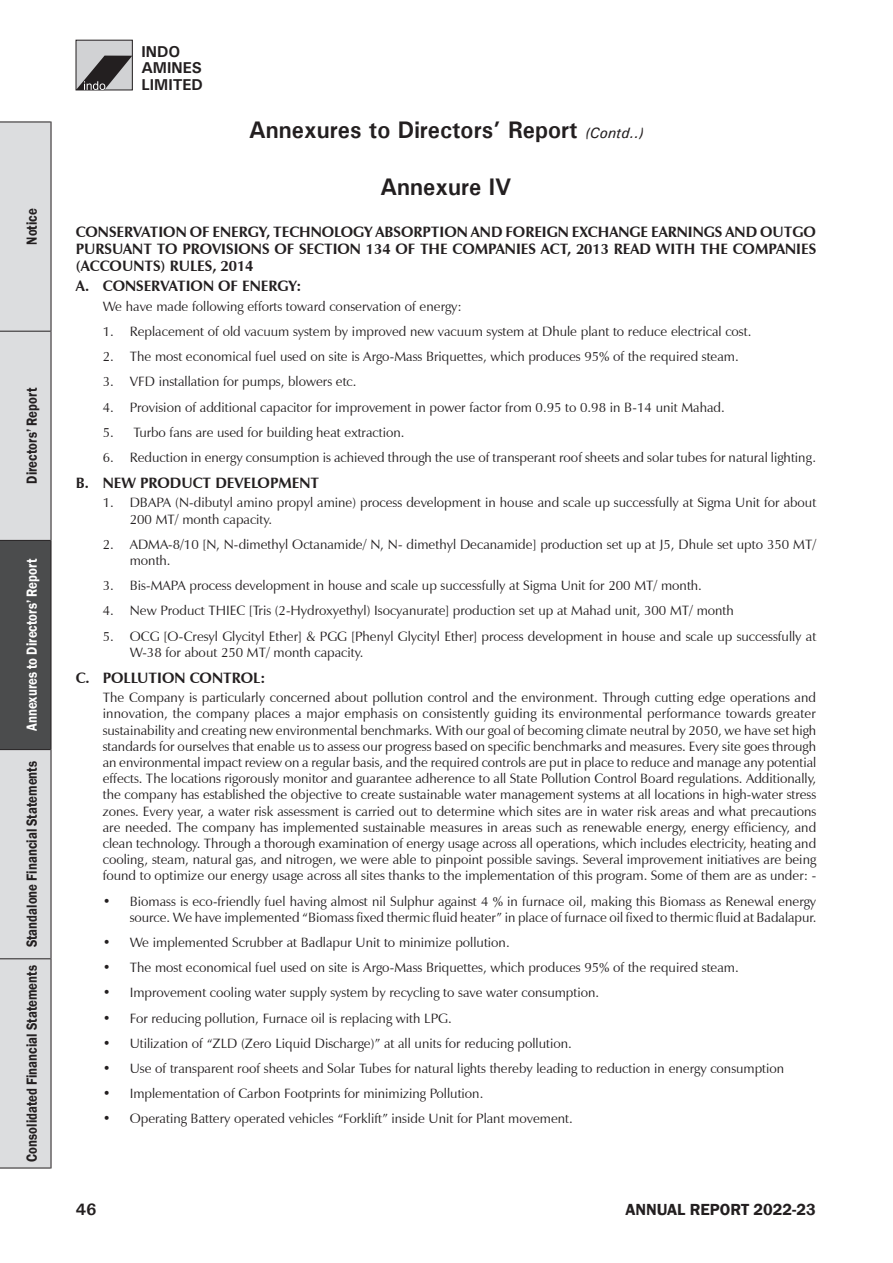
<style>
.page{position:relative;width:893px;height:1263px;background:#fff}
.page>*{position:absolute;margin:0;border:0;box-sizing:border-box;transform-origin:0 0}
.Main_Head_for_Master{font:700 24px "Univers";color:#231f20;scale:.95 1}
.t1{font:600 16.5px "Franklin Gothic";color:#231f20}
.t2{font:700 16.5px "Univers";color:#231f20}
.t3{font:700 15.75px/16.5px "Univers";color:#231f20}
.Head-bk{font:700 15px/17.2px "Zapf Humanist 601 BT";color:#231f20;text-align:justify}
.t4{font:600 15px "Franklin Gothic";color:#231f20;scale:.85 1}
.Head-blk{font:700 15px "Zapf Humanist 601 BT";color:#231f20}
.t5{font:600 15px "Franklin Gothic";color:#fff;scale:.85 1}
.tab-2{font:13.5px/16.2px "Zapf Humanist 601 BT";color:#231f20}
.tab-1{font:13.5px/16.2px "Zapf Humanist 601 BT";color:#231f20;text-align:justify}
.s1{font-weight:400;font-style:italic;font-size:15px}
</style>
<div class="page">
<div style="left:76px;top:40px;width:56px;height:50px;background:#d1d2d4"></div>
<div style="left:76px;top:40px;width:57px;height:50px;border:1px solid #231f20"></div>
<svg style="left:76px;top:56px;width:56px;height:34px"></svg>
<div style="left:0;top:123px;width:51px;height:1044px;background:#dcdddf"></div>
<div style="left:0;top:541px;width:51px;height:208px;background:#4b4c4d"></div>
<hr style="left:0;top:1167px;width:51px;height:1px;background:#231f20">
<hr style="left:51px;top:959px;width:1px;height:209px;background:#231f20">
<hr style="left:0;top:958px;width:51px;height:1px;background:#231f20">
<hr style="left:51px;top:750px;width:1px;height:209px;background:#231f20">
<hr style="left:0;top:749px;width:51px;height:1px;background:#231f20">
<hr style="left:51px;top:540px;width:1px;height:210px;background:#231f20">
<hr style="left:0;top:540px;width:51px;height:1px;background:#231f20">
<hr style="left:51px;top:331px;width:1px;height:209px;background:#231f20">
<hr style="left:0;top:331px;width:51px;height:1px;background:#231f20">
<hr style="left:0;top:122px;width:51px;height:1px;background:#231f20">
<hr style="left:51px;top:122px;width:1px;height:209px;background:#231f20">
<p class="t4" style="left:23px;top:245px;width:44px;rotate:-90deg">Notice</p>
<p class="t4" style="left:23px;top:484px;width:114px;rotate:-90deg">Directors’ Report</p>
<p class="t5" style="left:23px;top:731px;width:204px;rotate:-90deg">Annexures to Directors’ Report</p>
<p class="t4" style="left:23px;top:1161px;width:473px;rotate:-90deg">Consolidated Financial Statements Standalone Financial Statements</p>
<p class="t3" style="left:141px;top:43px;width:63px">INDO<br>AMINES<br>LIMITED</p>
<h1 class="Main_Head_for_Master" style="left:249px;top:115px;width:417px">Annexures to Directors’ Report <span class="s1">(Contd..)</span></h1>
<p class="Main_Head_for_Master" style="left:380px;top:172px;width:140px">Annexure IV</p>
<p class="Head-bk" style="left:76px;top:223px;width:742px">CONSERVATION OF ENERGY, TECHNOLOGY ABSORPTION AND FOREIGN EXCHANGE EARNINGS AND OUTGO PURSUANT TO PROVISIONS OF SECTION 134 OF THE COMPANIES ACT, 2013 READ WITH THE COMPANIES (ACCOUNTS) RULES, 2014</p>
<p class="Head-blk" style="left:76px;top:277px;width:227px">A. CONSERVATION OF ENERGY:</p>
<p class="tab-1" style="left:103px;top:298px;width:361px">We have made following efforts toward conservation of energy:</p>
<p class="tab-2" style="left:103px;top:323px;width:650px">1. Replacement of old vacuum system by improved new vacuum system at Dhule plant to reduce electrical cost.</p>
<p class="tab-2" style="left:103px;top:348px;width:638px">2. The most economical fuel used on site is Argo-Mass Briquettes, which produces 95% of the required steam.</p>
<p class="tab-2" style="left:103px;top:374px;width:255px">3. VFD installation for pumps, blowers etc.</p>
<p class="tab-2" style="left:103px;top:399px;width:624px">4. Provision of additional capacitor for improvement in power factor from 0.95 to 0.98 in B-14 unit Mahad.</p>
<p class="tab-2" style="left:103px;top:424px;width:303px">5. Turbo fans are used for building heat extraction.</p>
<p class="tab-2" style="left:103px;top:449px;width:715px">6. Reduction in energy consumption is achieved through the use of transperant roof sheets and solar tubes for natural lighting.</p>
<p class="Head-blk" style="left:76px;top:474px;width:245px">B. NEW PRODUCT DEVELOPMENT</p>
<p class="tab-2" style="left:130px;top:495px;width:688px;text-indent:-27px">1. DBAPA (N-dibutyl amino propyl amine) process development in house and scale up successfully at Sigma Unit for about<br>200 MT/ month capacity.</p>
<p class="tab-2" style="left:130px;top:536px;width:688px;text-indent:-27px">2. ADMA-8/10 [N, N-dimethyl Octanamide/ N, N- dimethyl Decanamide] production set up at J5, Dhule set upto 350 MT/ month.</p>
<p class="tab-2" style="left:103px;top:577px;width:601px">3. Bis-MAPA process development in house and scale up successfully at Sigma Unit for 200 MT/ month.</p>
<p class="tab-2" style="left:103px;top:603px;width:633px">4. New Product THIEC [Tris (2-Hydroxyethyl) Isocyanurate] production set up at Mahad unit, 300 MT/ month</p>
<p class="tab-2" style="left:130px;top:628px;width:688px;text-indent:-27px">5. OCG [O-Cresyl Glycityl Ether] &amp; PGG [Phenyl Glycityl Ether] process development in house and scale up successfully at<br>W-38 for about 250 MT/ month capacity.</p>
<p class="Head-blk" style="left:76px;top:669px;width:191px">C. POLLUTION CONTROL:</p>
<p class="tab-1" style="left:103px;top:689px;width:715px">The Company is particularly concerned about pollution control and the environment. Through cutting edge operations and innovation, the company places a major emphasis on consistently guiding its environmental performance towards greater sustainability and creating new environmental benchmarks. With our goal of becoming climate neutral by 2050, we have set high standards for ourselves that enable us to assess our progress based on specific benchmarks and measures. Every site goes through an environmental impact review on a regular basis, and the required controls are put in place to reduce and manage any potential effects. The locations rigorously monitor and guarantee adherence to all State Pollution Control Board regulations. Additionally, the company has established the objective to create sustainable water management systems at all locations in high-water stress zones. Every year, a water risk assessment is carried out to determine which sites are in water risk areas and what precautions are needed. The company has implemented sustainable measures in areas such as renewable energy, energy efficiency, and clean technology. Through a thorough examination of energy usage across all operations, which includes electricity, heating and cooling, steam, natural gas, and nitrogen, we were able to pinpoint possible savings. Several improvement initiatives are being found to optimize our energy usage across all sites thanks to the implementation of this program. Some of them are as under: -</p>
<p class="tab-2" style="left:103px;top:893px;width:715px;text-align:right">• Biomass is eco-friendly fuel having almost nil Sulphur against 4 % in furnace oil, making this Biomass as Renewal energy source. We have implemented “Biomass fixed thermic fluid heater” in place of furnace oil fixed to thermic fluid at Badalapur.</p>
<p class="tab-2" style="left:103px;top:934px;width:408px">• We implemented Scrubber at Badlapur Unit to minimize pollution.</p>
<p class="tab-2" style="left:103px;top:959px;width:638px">• The most economical fuel used on site is Argo-Mass Briquettes, which produces 95% of the required steam.</p>
<p class="tab-2" style="left:103px;top:985px;width:498px">• Improvement cooling water supply system by recycling to save water consumption.</p>
<p class="tab-2" style="left:103px;top:1010px;width:351px">• For reducing pollution, Furnace oil is replacing with LPG.</p>
<p class="tab-2" style="left:103px;top:1035px;width:471px">• Utilization of “ZLD (Zero Liquid Discharge)” at all units for reducing pollution.</p>
<p class="tab-2" style="left:103px;top:1060px;width:683px">• Use of transparent roof sheets and Solar Tubes for natural lights thereby leading to reduction in energy consumption</p>
<p class="tab-2" style="left:103px;top:1085px;width:382px">• Implementation of Carbon Footprints for minimizing Pollution.</p>
<p class="tab-2" style="left:103px;top:1111px;width:472px">• Operating Battery operated vehicles “Forklift” inside Unit for Plant movement.</p>
<p class="t2" style="left:76px;top:1199px;width:22px">46</p>
<p class="t1" style="left:625px;top:1199px;width:192px">ANNUAL REPORT 2022-23</p>
</div>
